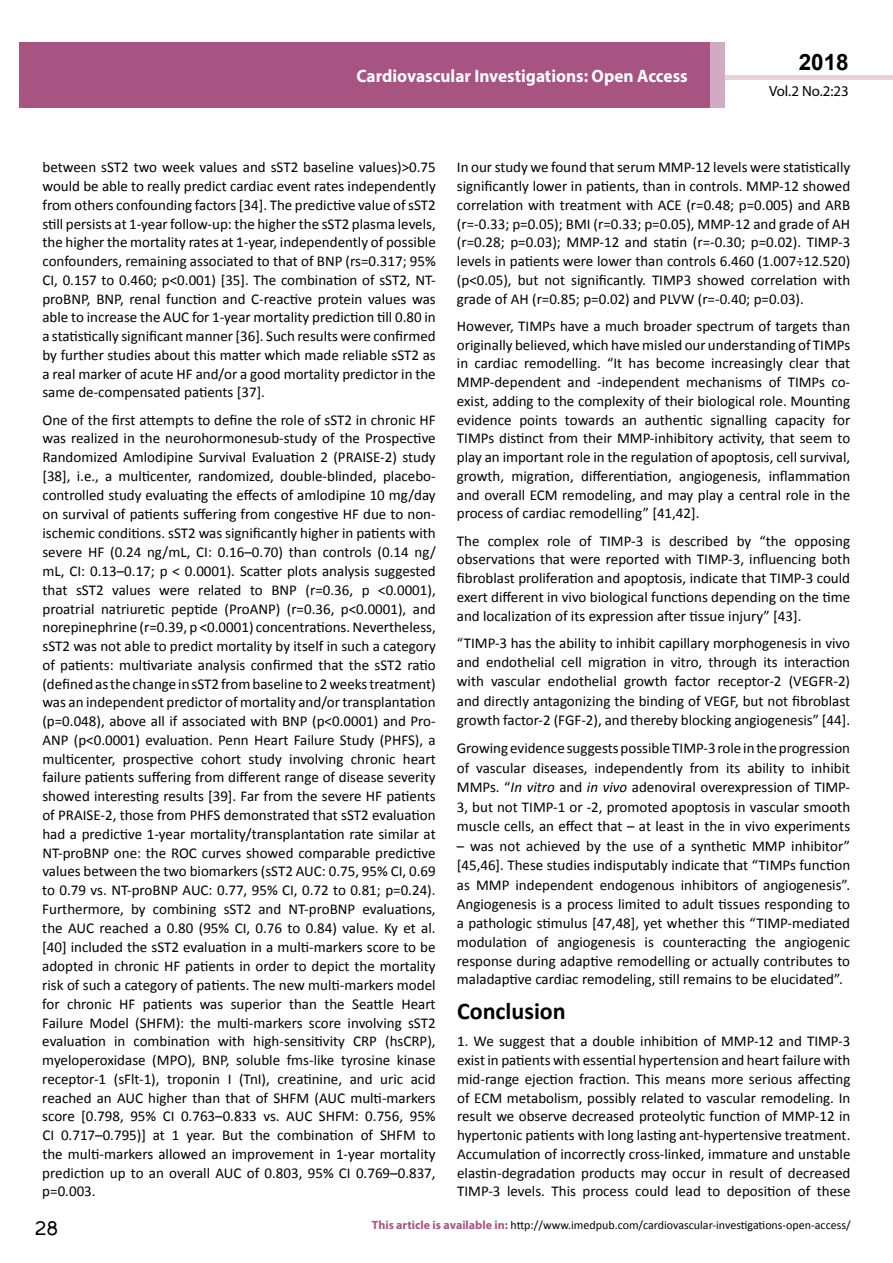
<style>
.page{position:relative;width:893px;height:1263px;background:#fff}
.page>*{position:absolute;margin:0;border:0;box-sizing:border-box;transform-origin:0 0}
.t1{font:25.5px "Tunga";color:#000}
.t2{font:700 24px "Calibri";color:#000}
.t3{font:700 22.5px "Arial";color:#000}
.t4{font:700 18px "Myriad Pro";color:#fff;scale:.96 1}
.t5{font:15px/18.8px "Calibri";color:#000;text-align:justify}
.t6{font:14.85px "Myriad Pro";color:#000}
.t7{font:12px "Calibri";color:#000}
.s1{font-style:italic}
.s2{font-family:"Myriad Pro";font-weight:700;color:#a75483}
</style>
<div class="page">
<hr style="left:725px;top:75px;width:168px;height:4px;background:#e6d1dd">
<div style="left:709px;top:42px;width:16px;height:66px;background:#d2aac1"></div>
<div style="left:19px;top:42px;width:690px;height:66px;background:#a75483"></div>
<p class="t4" style="left:357px;top:64px;width:346px">Cardiovascular Investigations: Open Access</p>
<h3 class="t3" style="left:799px;top:47px;width:52px">2018</h3>
<p class="t6" style="left:769px;top:81px;width:81px">Vol.2 No.2:23</p>
<p class="t5" style="left:42px;top:158px;width:395px">between sST2 two week values and sST2 baseline values)&gt;0.75 would be able to really predict cardiac event rates independently from others confounding factors [34]. The predictive value of sST2 still persists at 1-year follow-up: the higher the sST2 plasma levels, the higher the mortality rates at 1-year, independently of possible confounders, remaining associated to that of BNP (rs=0.317; 95% CI, 0.157 to 0.460; p&lt;0.001) [35]. The combination of sST2, NT&shy;proBNP, BNP, renal function and C-reactive protein values was able to increase the AUC for 1-year mortality prediction till 0.80 in a statistically significant manner [36]. Such results were confirmed by further studies about this matter which made reliable sST2 as a real marker of acute HF and/or a good mortality predictor in the same de-compensated patients [37].</p>
<p class="t5" style="left:42px;top:410px;width:395px">One of the first attempts to define the role of sST2 in chronic HF was realized in the neurohormonesub-study of the Prospective Randomized Amlodipine Survival Evaluation 2 (PRAISE-2) study [38], i.e., a multicenter, randomized, double-blinded, placebo&shy;controlled study evaluating the effects of amlodipine 10 mg/day on survival of patients suffering from congestive HF due to non&shy;ischemic conditions. sST2 was significantly higher in patients with severe HF (0.24 ng/mL, CI: 0.16–0.70) than controls (0.14 ng/ mL, CI: 0.13–0.17; p &lt; 0.0001). Scatter plots analysis suggested that sST2 values were related to BNP (r=0.36, p &lt;0.0001), proatrial natriuretic peptide (ProANP) (r=0.36, p&lt;0.0001), and norepinephrine (r=0.39, p &lt;0.0001) concentrations. Nevertheless, sST2 was not able to predict mortality by itself in such a category of patients: multivariate analysis confirmed that the sST2 ratio (definedasthe change insST2 frombaseline to2weekstreatment) was an independent predictor of mortality and/or transplantation (p=0.048), above all if associated with BNP (p&lt;0.0001) and Pro-ANP (p&lt;0.0001) evaluation. Penn Heart Failure Study (PHFS), a multicenter, prospective cohort study involving chronic heart failure patients suffering from different range of disease severity showed interesting results [39]. Far from the severe HF patients of PRAISE-2, those from PHFS demonstrated that sST2 evaluation had a predictive 1-year mortality/transplantation rate similar at NT-proBNP one: the ROC curves showed comparable predictive values between the two biomarkers (sST2 AUC: 0.75, 95% CI, 0.69 to 0.79 vs. NT-proBNP AUC: 0.77, 95% CI, 0.72 to 0.81; p=0.24).<br>Furthermore, by combining sST2 and NT-proBNP evaluations, the AUC reached a 0.80 (95% CI, 0.76 to 0.84) value. Ky et al. [40] included the sST2 evaluation in a multi-markers score to be adopted in chronic HF patients in order to depict the mortality risk of such a category of patients. The new multi-markers model for chronic HF patients was superior than the Seattle Heart Failure Model (SHFM): the multi-markers score involving sST2 evaluation in combination with high-sensitivity CRP (hsCRP), myeloperoxidase (MPO), BNP, soluble fms-like tyrosine kinase receptor-1 (sFlt-1), troponin I (TnI), creatinine, and uric acid reached an AUC higher than that of SHFM (AUC multi-markers score [0.798, 95% CI 0.763–0.833 vs. AUC SHFM: 0.756, 95% CI 0.717–0.795)] at 1 year. But the combination of SHFM to the multi-markers allowed an improvement in 1-year mortality prediction up to an overall AUC of 0.803, 95% CI 0.769–0.837, p=0.003.</p>
<p class="t5" style="left:457px;top:158px;width:395px">In our study we found that serum MMP-12 levels were statistically significantly lower in patients, than in controls. MMP-12 showed correlation with treatment with ACE (r=0.48; p=0.005) and ARB (r=-0.33; p=0.05); BMI (r=0.33; p=0.05), MMP-12 and grade of AH (r=0.28; p=0.03); MMP-12 and statin (r=-0.30; p=0.02). TIMP-3 levels in patients were lower than controls 6.460 (1.007÷12.520) (p&lt;0.05), but not significantly. TIMP3 showed correlation with grade of AH (r=0.85; p=0.02) and PLVW (r=-0.40; p=0.03).</p>
<p class="t5" style="left:457px;top:317px;width:395px">However, TIMPs have a much broader spectrum of targets than originally believed, which havemisled our understanding of TIMPs in cardiac remodelling. “It has become increasingly clear that MMP-dependent and -independent mechanisms of TIMPs co&shy;exist, adding to the complexity of their biological role. Mounting evidence points towards an authentic signalling capacity for TIMPs distinct from their MMP-inhibitory activity, that seem to play an important role in the regulation of apoptosis, cell survival, growth, migration, differentiation, angiogenesis, inflammation and overall ECM remodeling, and may play a central role in the process of cardiac remodelling” [41,42].</p>
<p class="t5" style="left:457px;top:531px;width:395px">The complex role of TIMP-3 is described by “the opposing observations that were reported with TIMP-3, influencing both fibroblast proliferation and apoptosis, indicate that TIMP-3 could exert different in vivo biological functions depending on the time and localization of its expression after tissue injury” [43].</p>
<p class="t5" style="left:457px;top:633px;width:395px;line-height:19.4px">“TIMP-3 has the ability to inhibit capillary morphogenesis in vivo and endothelial cell migration in vitro, through its interaction with vascular endothelial growth factor receptor-2 (VEGFR-2) and directly antagonizing the binding of VEGF, but not fibroblast growth factor-2 (FGF-2), and thereby blocking angiogenesis” [44].</p>
<p class="t5" style="left:457px;top:738px;width:395px;line-height:19.5px">Growing evidence suggestspossible TIMP-3 role intheprogression of vascular diseases, independently from its ability to inhibit MMPs. “<span class="s1">In vitro</span> and <span class="s1">in vivo</span> adenoviral overexpression of TIMP-3, but not TIMP-1 or -2, promoted apoptosis in vascular smooth muscle cells, an effect that – at least in the in vivo experiments</p>
<p class="t5" style="left:457px;top:836px;width:395px">– was not achieved by the use of a synthetic MMP inhibitor” [45,46]. These studies indisputably indicate that “TIMPs function as MMP independent endogenous inhibitors of angiogenesis”.<br>Angiogenesis is a process limited to adult tissues responding to a pathologic stimulus [47,48], yet whether this “TIMP-mediated modulation of angiogenesis is counteracting the angiogenic response during adaptive remodelling or actually contributes to maladaptive cardiac remodeling, still remains to be elucidated”.</p>
<h2 class="t2" style="left:457px;top:996px;width:110px">Conclusion</h2>
<p class="t5" style="left:457px;top:1032px;width:395px">1. We suggest that a double inhibition of MMP-12 and TIMP-3 exist in patients with essential hypertension and heart failure with mid-range ejection fraction. This means more serious affecting of ECM metabolism, possibly related to vascular remodeling. In result we observe decreased proteolytic function of MMP-12 in hypertonic patients with long lasting ant-hypertensive treatment.<br>Accumulation of incorrectly cross-linked, immature and unstable elastin-degradation products may occur in result of decreased TIMP-3 levels. This process could lead to deposition of these</p>
<h1 class="t1" style="left:35px;top:1211px;width:25px">28</h1>
<p class="t7" style="left:372px;top:1218px;width:480px"><span class="s2">This article is available in:</span> http://www.imedpub.com/cardiovascular-investigations-open-access/</p>
</div>
